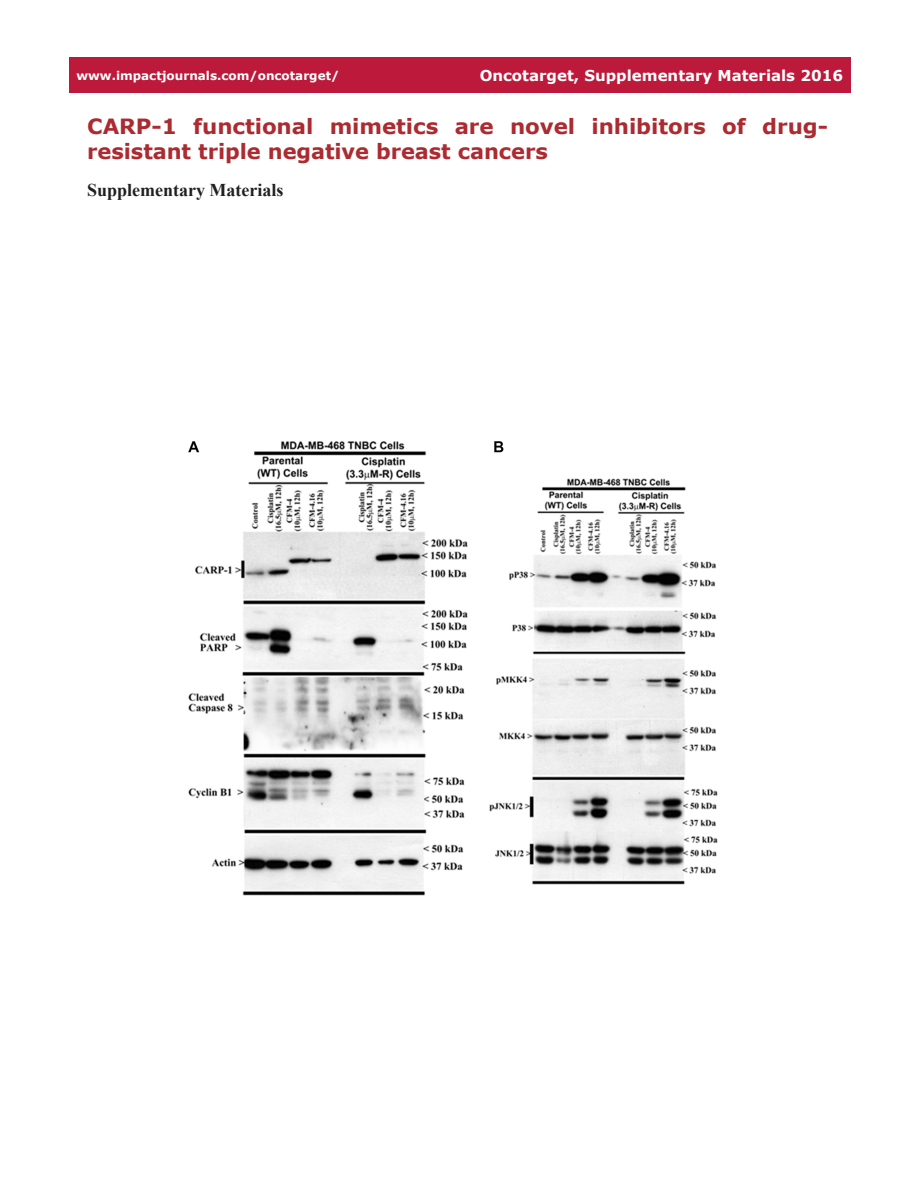
<style>
.page{position:relative;width:918px;height:1188px;background:#fff}
.page>*{position:absolute;margin:0;border:0;box-sizing:border-box;transform-origin:0 0}
.t1{font:700 21px/25.2px "Verdana";letter-spacing:-.005em;color:#ac2b31}
.t2{font:700 18px "Times New Roman";color:#231f20}
.t3{font:700 15px "Verdana";color:#fff}
.t4{font:700 12px "Verdana";color:#fff}
</style>
<div class="page">
<div style="left:69px;top:57px;width:781px;height:36px;background:#bd1a3b"></div>
<img style="left:188px;top:441px;width:529px;height:455px">
<p class="t4" style="left:76px;top:67px;width:264px">www.impactjournals.com/oncotarget/</p>
<p class="t3" style="left:480px;top:65px;width:365px">Oncotarget, Supplementary Materials 2016</p>
<p class="t1" style="left:87px;top:114px;width:742px">CARP-1 functional mimetics are novel inhibitors of drug&shy;resistant triple negative breast cancers</p>
<p class="t2" style="left:87px;top:177px;width:198px">Supplementary Materials</p>
</div>
